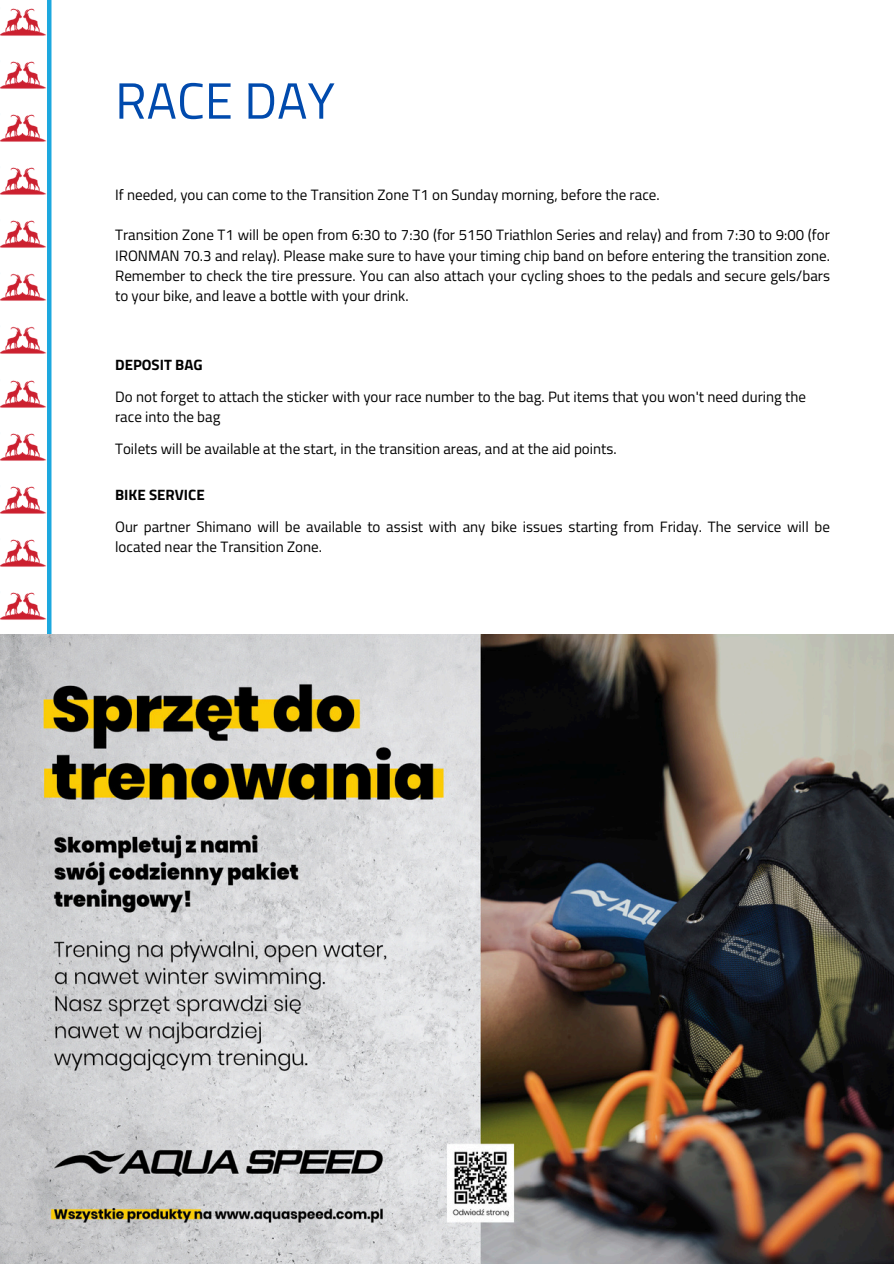
<style>
.page{position:relative;width:894px;height:1264px;background:#fff}
.page>*{position:absolute;margin:0;border:0;box-sizing:border-box;transform-origin:0 0}
.t1{font:51px "Titillium Web";color:#004aad}
.t2{font:15px/20.2px "Titillium Web";color:#000}
.t3{font:700 15px "Titillium Web";color:#000}
</style>
<div class="page">
<hr style="left:47px;top:0;width:4px;height:1263px;background:#1ca8df">
<img style="left:0;top:8px;width:46px;height:28px">
<img style="left:0;top:61px;width:46px;height:28px">
<img style="left:0;top:114px;width:46px;height:28px">
<img style="left:0;top:167px;width:46px;height:28px">
<img style="left:0;top:220px;width:46px;height:28px">
<img style="left:0;top:273px;width:46px;height:28px">
<img style="left:0;top:326px;width:46px;height:28px">
<img style="left:0;top:380px;width:46px;height:28px">
<img style="left:0;top:433px;width:46px;height:28px">
<img style="left:0;top:486px;width:46px;height:28px">
<img style="left:0;top:539px;width:46px;height:28px">
<img style="left:0;top:592px;width:46px;height:28px">
<img style="left:0;top:634px;width:893px;height:629px">
<p class="t1" style="left:115px;top:61px;width:221px">RACE DAY</p>
<h4 class="t2" style="left:115px;top:184px;width:546px">If needed, you can come to the Transition Zone T1 on Sunday morning, before the race.</h4>
<p class="t2" style="left:115px;top:224px;width:716px;text-align:justify">Transition Zone T1 will be open from 6:30 to 7:30 (for 5150 Triathlon Series and relay) and from 7:30 to 9:00 (for IRONMAN 70.3 and relay). Please make sure to have your timing chip band on before entering the transition zone.<br>Remember to check the tire pressure. You can also attach your cycling shoes to the pedals and secure gels/bars to your bike, and leave a bottle with your drink.</p>
<p class="t3" style="left:115px;top:353px;width:89px">DEPOSIT BAG</p>
<h4 class="t2" style="left:115px;top:386px;width:692px">Do not forget to attach the sticker with your race number to the bag. Put items that you won't need during the race into the bag</h4>
<p class="t2" style="left:115px;top:438px;width:503px">Toilets will be available at the start, in the transition areas, and at the aid points.</p>
<p class="t3" style="left:115px;top:483px;width:91px">BIKE SERVICE</p>
<h3 class="t2" style="left:115px;top:516px;width:716px">Our partner Shimano will be available to assist with any bike issues starting from Friday. The service will be located near the Transition Zone.</h3>
</div>
